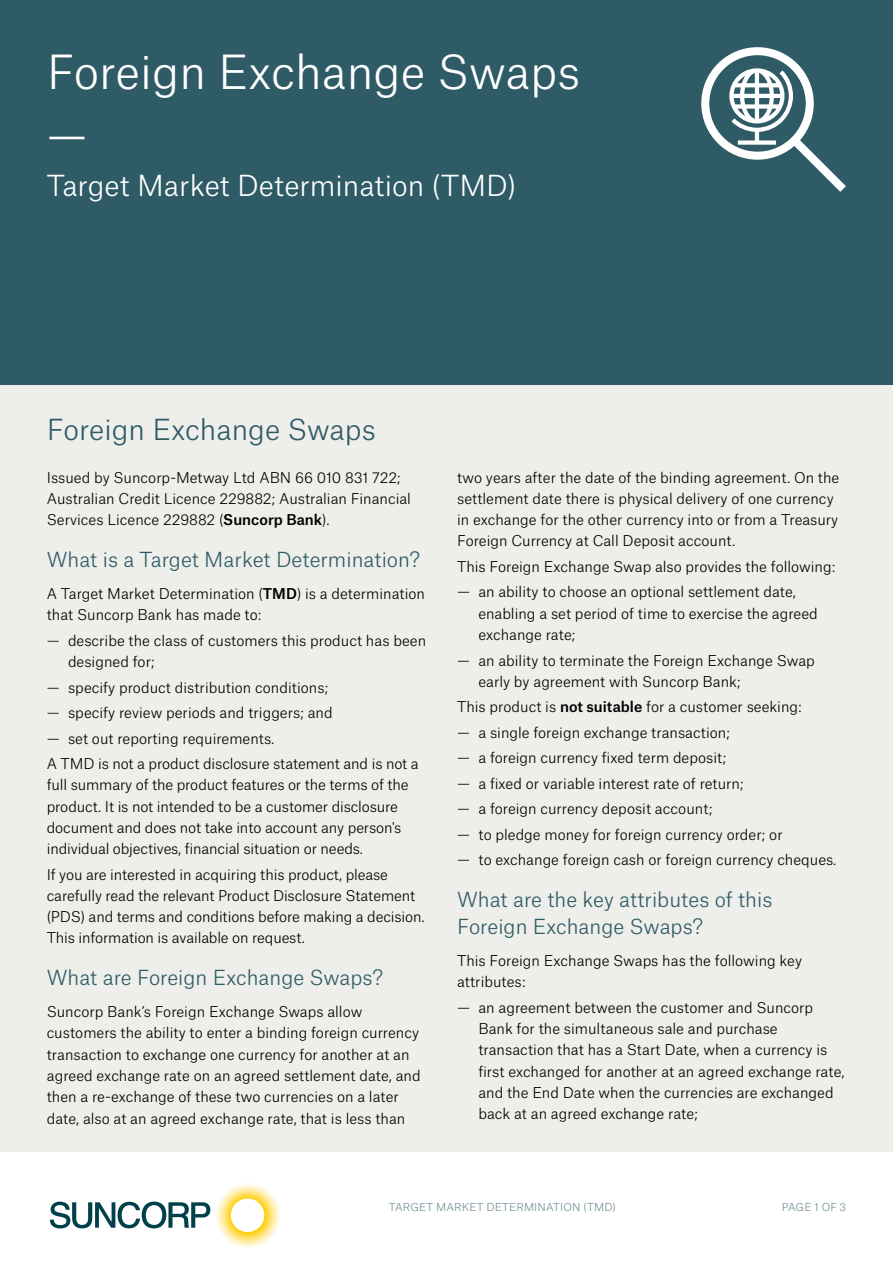
<style>
.page{position:relative;width:893px;height:1263px;background:#fff}
.page>*{position:absolute;margin:0;border:0;box-sizing:border-box;transform-origin:0 0}
.t1{font:300 45px/63.8px "Atlas Grotesk";color:#fff}
.t2{font:300 27.75px "Atlas Grotesk";color:#fff}
.t3{font:300 27.75px "Atlas Grotesk";color:#2e5b66}
.t4{font:300 19.8px/27px "Atlas Grotesk";color:#2e5b66}
.t5{font:300 14.25px/21.3px "Atlas Grotesk";color:#000}
.t6{font:300 10.5px "Atlas Grotesk";letter-spacing:.01em;color:#6c8d94}
.s1{font-weight:500}
</style>
<div class="page">
<div style="left:0;top:366px;width:893px;height:786px;background:#eeeeea"></div>
<svg style="left:50px;top:1184px;width:230px;height:64px"></svg>
<div style="left:0;top:0;width:893px;height:385px;background:#2e5b66"></div>
<svg style="left:701px;top:47px;width:145px;height:145px"></svg>
<h1 class="t1" style="left:47px;top:36px;width:535px">Foreign Exchange Swaps —</h1>
<h2 class="t2" style="left:47px;top:163px;width:471px">Target Market Determination (TMD)</h2>
<h2 class="t3" style="left:47px;top:408px;width:330px">Foreign Exchange Swaps</h2>
<p class="t5" style="left:47px;top:465px;width:366px">Issued by Suncorp-Metway Ltd ABN 66 010 831 722;<br>Australian Credit Licence 229882; Australian Financial<br>Services Licence 229882 (<span class="s1">Suncorp Bank</span>).</p>
<h3 class="t4" style="left:47px;top:544px;width:375px">What is a Target Market Determination?</h3>
<p class="t5" style="left:47px;top:581px;width:380px">A Target Market Determination (<span class="s1">TMD</span>) is a determination that Suncorp Bank has made to:</p>
<p class="t5" style="left:68px;top:628px;width:360px;text-indent:-21px">— describe the class of customers this product has been designed for;</p>
<p class="t5" style="left:47px;top:675px;width:283px">— specify product distribution conditions;</p>
<p class="t5" style="left:47px;top:700px;width:287px">— specify review periods and triggers; and</p>
<p class="t5" style="left:47px;top:724px;width:373px;line-height:25.5px">— set out reporting requirements.<br>A TMD is not a product disclosure statement and is not a</p>
<p class="t5" style="left:47px;top:773px;width:363px">full summary of the product features or the terms of the product. It is not intended to be a customer disclosure document and does not take into account any person's individual objectives, financial situation or needs.</p>
<p class="t5" style="left:47px;top:862px;width:379px">If you are interested in acquiring this product, please carefully read the relevant Product Disclosure Statement (PDS) and terms and conditions before making a decision.<br>This information is available on request.</p>
<h3 class="t4" style="left:47px;top:962px;width:338px">What are Foreign Exchange Swaps?</h3>
<p class="t5" style="left:47px;top:1000px;width:375px">Suncorp Bank’s Foreign Exchange Swaps allow customers the ability to enter a binding foreign currency transaction to exchange one currency for another at an agreed exchange rate on an agreed settlement date, and then a re-exchange of these two currencies on a later date, also at an agreed exchange rate, that is less than</p>
<p class="t5" style="left:457px;top:465px;width:384px">two years after the date of the binding agreement. On the settlement date there is physical delivery of one currency in exchange for the other currency into or from a Treasury Foreign Currency at Call Deposit account.</p>
<p class="t5" style="left:457px;top:554px;width:380px">This Foreign Exchange Swap also provides the following:</p>
<p class="t5" style="left:478px;top:580px;width:341px;text-indent:-21px">— an ability to choose an optional settlement date, enabling a set period of time to exercise the agreed exchange rate;</p>
<p class="t5" style="left:478px;top:648px;width:338px;text-indent:-21px">— an ability to terminate the Foreign Exchange Swap early by agreement with Suncorp Bank;</p>
<p class="t5" style="left:457px;top:695px;width:346px">This product is <span class="s1">not suitable</span> for a customer seeking:</p>
<p class="t5" style="left:457px;top:720px;width:274px">— a single foreign exchange transaction;</p>
<p class="t5" style="left:457px;top:746px;width:271px">— a foreign currency fixed term deposit;</p>
<p class="t5" style="left:457px;top:771px;width:288px">— a fixed or variable interest rate of return;</p>
<p class="t5" style="left:457px;top:797px;width:257px">— a foreign currency deposit account;</p>
<p class="t5" style="left:457px;top:822px;width:327px">— to pledge money for foreign currency order; or</p>
<p class="t5" style="left:457px;top:848px;width:381px">— to exchange foreign cash or foreign currency cheques.</p>
<h3 class="t4" style="left:457px;top:884px;width:317px">What are the key attributes of this<br>Foreign Exchange Swaps?</h3>
<p class="t5" style="left:457px;top:949px;width:346px">This Foreign Exchange Swaps has the following key attributes:</p>
<p class="t5" style="left:478px;top:995px;width:368px;text-indent:-21px">— an agreement between the customer and Suncorp Bank for the simultaneous sale and purchase transaction that has a Start Date, when a currency is first exchanged for another at an agreed exchange rate, and the End Date when the currencies are exchanged back at an agreed exchange rate;</p>
<p class="t6" style="left:389px;top:1198px;width:229px">TARGET MARKET DETERMINATION (TMD)</p>
<p class="t6" style="left:782px;top:1198px;width:66px">PAGE 1 OF 3</p>
</div>
